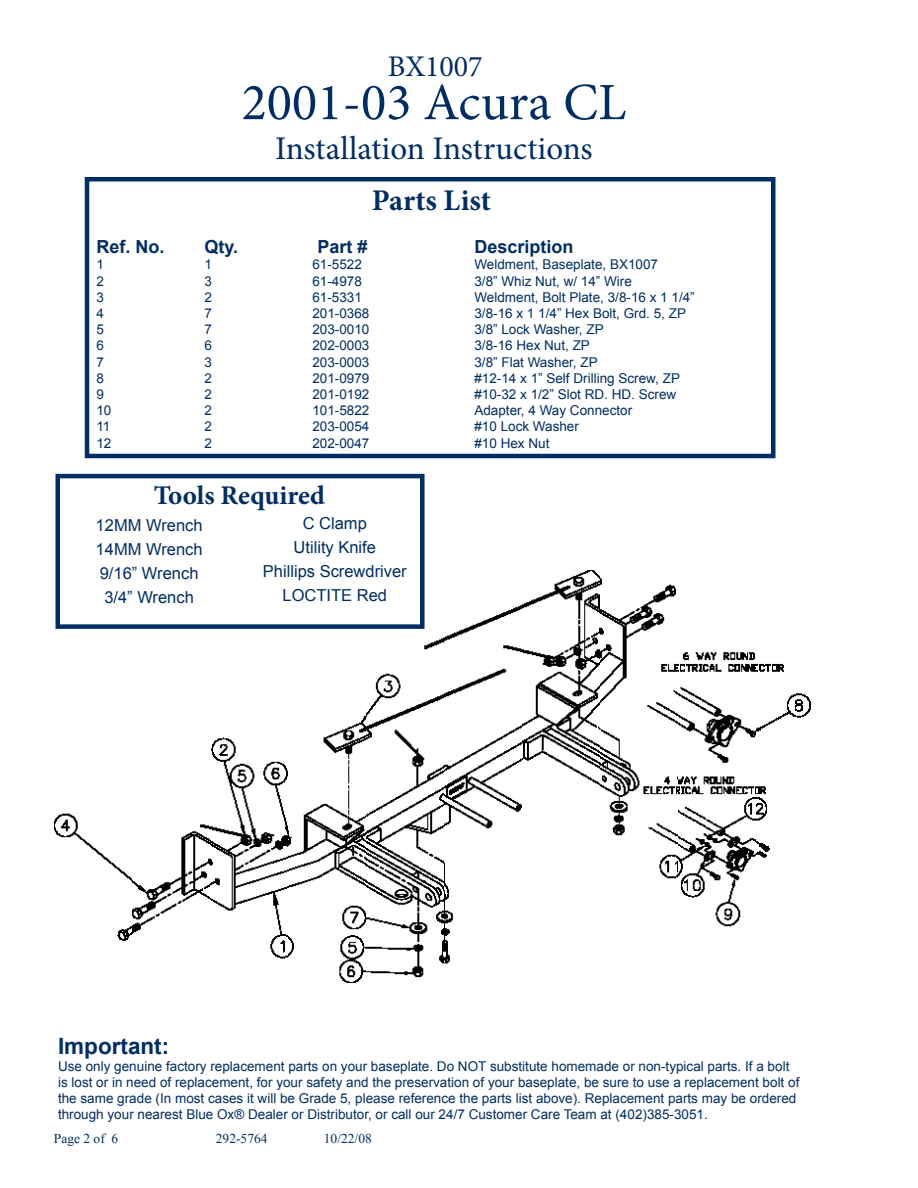
<style>
.page{position:relative;width:918px;height:1188px;background:#fff}
.page>*{position:absolute;margin:0;border:0;box-sizing:border-box;transform-origin:0 0}
.t1{font:52.5px "Minion Pro";color:#002d62}
.t2{font:33px "Minion Pro";color:#002d62}
.t3{font:700 30px "Minion Pro";color:#002d62}
.t4{font:30px "Minion Pro";color:#002d62}
.t5{font:700 27px "Minion Pro";color:#002d62}
.t6{font:700 22.5px "Arial";color:#002d62}
.t7{font:700 18px "Arial";color:#002d62}
.t8{font:16.5px/24px "Arial";color:#002d62;text-align:center}
.t9{font:13.5px/16.2px "Arial";color:#002d62}
.t10{font:13.5px "Times New Roman";color:#002d62}
</style>
<div class="page">
<div style="left:85px;top:177px;width:691px;height:281px;border:4px solid #002d62"></div>
<img style="left:54px;top:570px;width:757px;height:413px">
<div style="left:56px;top:474px;width:369px;height:155px;border:4px solid #002d62"></div>
<h3 class="t4" style="left:388px;top:46px;width:96px">BX1007</h3>
<h1 class="t1" style="left:242px;top:67px;width:386px">2001-03 Acura CL</h1>
<h2 class="t2" style="left:275px;top:126px;width:319px">Installation Instructions</h2>
<h3 class="t3" style="left:372px;top:179px;width:121px">Parts List</h3>
<h3 class="t7" style="left:96px;top:235px;width:70px">Ref. No.</h3>
<h3 class="t7" style="left:204px;top:235px;width:35px">Qty.</h3>
<h3 class="t7" style="left:317px;top:235px;width:52px">Part #</h3>
<h3 class="t7" style="left:474px;top:235px;width:101px">Description</h3>
<p class="t9" style="left:96px;top:257px;width:9px">1</p>
<p class="t9" style="left:204px;top:257px;width:9px">1</p>
<p class="t9" style="left:312px;top:257px;width:51px">61-5522</p>
<p class="t9" style="left:474px;top:257px;width:185px">Weldment, Baseplate, BX1007</p>
<p class="t9" style="left:96px;top:273px;width:9px">2</p>
<p class="t9" style="left:204px;top:273px;width:9px">3</p>
<p class="t9" style="left:312px;top:273px;width:51px">61-4978</p>
<p class="t9" style="left:474px;top:273px;width:159px">3/8” Whiz Nut, w/ 14” Wire</p>
<p class="t9" style="left:96px;top:289px;width:9px">3</p>
<p class="t9" style="left:204px;top:289px;width:9px">2</p>
<p class="t9" style="left:312px;top:289px;width:51px">61-5331</p>
<p class="t9" style="left:474px;top:289px;width:222px">Weldment, Bolt Plate, 3/8-16 x 1 1/4”</p>
<p class="t9" style="left:96px;top:305px;width:9px">4</p>
<p class="t9" style="left:204px;top:305px;width:9px">7</p>
<p class="t9" style="left:312px;top:305px;width:59px">201-0368</p>
<p class="t9" style="left:474px;top:305px;width:213px">3/8-16 x 1 1/4” Hex Bolt, Grd. 5, ZP</p>
<p class="t9" style="left:96px;top:322px;width:9px">5</p>
<p class="t9" style="left:204px;top:322px;width:9px">7</p>
<p class="t9" style="left:312px;top:322px;width:59px">203-0010</p>
<p class="t9" style="left:474px;top:322px;width:131px">3/8” Lock Washer, ZP</p>
<p class="t9" style="left:96px;top:338px;width:9px">6</p>
<p class="t9" style="left:204px;top:338px;width:9px">6</p>
<p class="t9" style="left:312px;top:338px;width:59px">202-0003</p>
<p class="t9" style="left:474px;top:338px;width:117px">3/8-16 Hex Nut, ZP</p>
<p class="t9" style="left:96px;top:354px;width:9px">7</p>
<p class="t9" style="left:204px;top:354px;width:9px">3</p>
<p class="t9" style="left:312px;top:354px;width:59px">203-0003</p>
<p class="t9" style="left:474px;top:354px;width:125px">3/8” Flat Washer, ZP</p>
<p class="t9" style="left:96px;top:370px;width:9px">8</p>
<p class="t9" style="left:204px;top:370px;width:9px">2</p>
<p class="t9" style="left:312px;top:370px;width:59px">201-0979</p>
<p class="t9" style="left:474px;top:370px;width:207px">#12-14 x 1” Self Drilling Screw, ZP</p>
<p class="t9" style="left:96px;top:386px;width:9px">9</p>
<p class="t9" style="left:204px;top:386px;width:9px">2</p>
<p class="t9" style="left:312px;top:386px;width:59px">201-0192</p>
<p class="t9" style="left:474px;top:386px;width:203px">#10-32 x 1/2” Slot RD. HD. Screw</p>
<p class="t9" style="left:96px;top:403px;width:17px">10</p>
<p class="t9" style="left:204px;top:403px;width:9px">2</p>
<p class="t9" style="left:312px;top:403px;width:59px">101-5822</p>
<p class="t9" style="left:474px;top:403px;width:159px">Adapter, 4 Way Connector</p>
<p class="t9" style="left:96px;top:419px;width:16px">11</p>
<p class="t9" style="left:204px;top:419px;width:9px">2</p>
<p class="t9" style="left:312px;top:419px;width:59px">203-0054</p>
<p class="t9" style="left:474px;top:419px;width:106px">#10 Lock Washer</p>
<p class="t9" style="left:96px;top:435px;width:17px">12</p>
<p class="t9" style="left:204px;top:435px;width:9px">2</p>
<p class="t9" style="left:312px;top:435px;width:59px">202-0047</p>
<p class="t9" style="left:474px;top:435px;width:77px">#10 Hex Nut</p>
<h3 class="t5" style="left:154px;top:476px;width:173px">Tools Required</h3>
<p class="t8" style="left:263px;top:511px;width:145px">C Clamp<br>Utility Knife<br>Phillips Screwdriver<br>LOCTITE Red</p>
<p class="t8" style="left:96px;top:513px;width:108px">12MM Wrench<br>14MM Wrench<br>9/16” Wrench<br>3/4” Wrench</p>
<h3 class="t6" style="left:58px;top:1032px;width:113px">Important:</h3>
<p class="t9" style="left:58px;top:1058px;width:743px">Use only genuine factory replacement parts on your baseplate. Do NOT substitute homemade or non-typical parts. If a bolt is lost or in need of replacement, for your safety and the preservation of your baseplate, be sure to use a replacement bolt of the same grade (In most cases it will be Grade 5, please reference the parts list above). Replacement parts may be ordered through your nearest Blue Ox® Dealer or Distributor, or call our 24/7 Customer Care Team at (402)385-3051.</p>
<p class="t10" style="left:54px;top:1130px;width:66px">Page 2 of 6</p>
<p class="t10" style="left:216px;top:1130px;width:53px">292-5764</p>
<p class="t10" style="left:324px;top:1130px;width:50px">10/22/08</p>
</div>
